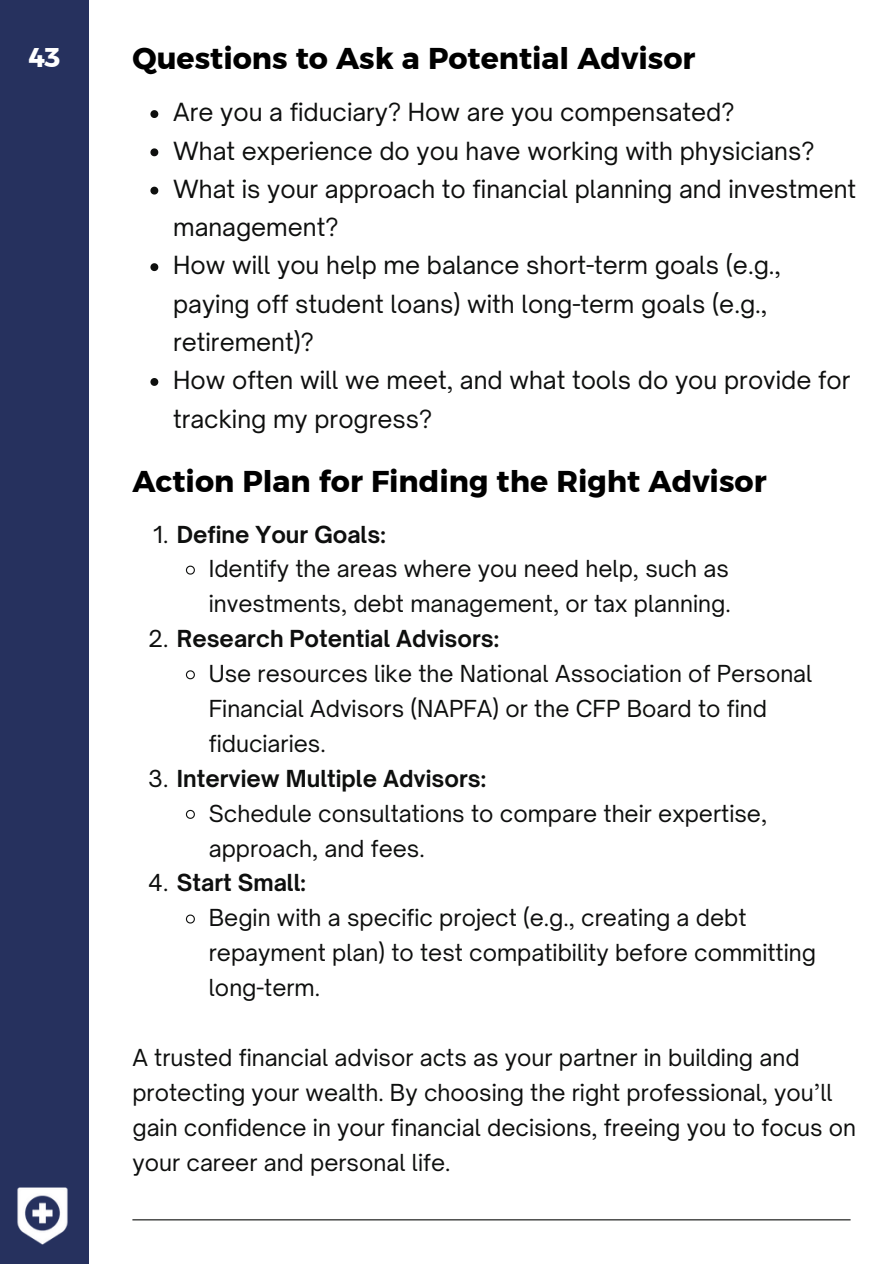
<style>
.page{position:relative;width:894px;height:1264px;background:#fff}
.page>*{position:absolute;margin:0;border:0;box-sizing:border-box;transform-origin:0 0}
.t1{font:30px "Kief Montaser Bold";color:#000}
.t2{font:27px "Kief Montaser Bold";color:#fff}
.t3{font:24px/38.2px "Open Sauce One";color:#0e0f0e}
.t4{font:22.5px/34.8px "Open Sauce One";color:#0e0f0e}
.t5{font:700 22.5px "Open Sauce One";color:#0e0f0e}
.s1{font-weight:400}
</style>
<div class="page">
<hr style="left:132px;top:1219px;width:718px;height:1px;background:#0e0f0e">
<div style="left:0;top:0;width:89px;height:1263px;background:#26315e"></div>
<img style="left:17px;top:1187px;width:51px;height:58px">
<svg style="left:150px;top:110px;width:8px;height:8px"></svg>
<svg style="left:150px;top:148px;width:8px;height:8px"></svg>
<svg style="left:150px;top:187px;width:8px;height:7px"></svg>
<svg style="left:150px;top:263px;width:8px;height:8px"></svg>
<svg style="left:150px;top:378px;width:8px;height:8px"></svg>
<svg style="left:185px;top:565px;width:10px;height:10px"></svg>
<svg style="left:185px;top:670px;width:10px;height:10px"></svg>
<svg style="left:185px;top:809px;width:10px;height:10px"></svg>
<svg style="left:185px;top:914px;width:10px;height:10px"></svg>
<p class="t2" style="left:29px;top:41px;width:33px">43</p>
<p class="t1" style="left:132px;top:40px;width:564px">Questions to Ask a Potential Advisor</p>
<h1 class="t3" style="left:173px;top:93px;width:562px">Are you a fiduciary? How are you compensated?</h1>
<p class="t3" style="left:173px;top:131px;width:642px">What experience do you have working with physicians?</p>
<p class="t3" style="left:173px;top:170px;width:684px">What is your approach to financial planning and investment management?</p>
<p class="t3" style="left:173px;top:246px;width:609px">How will you help me balance short-term goals (e.g., paying off student loans) with long-term goals (e.g., retirement)?</p>
<p class="t3" style="left:173px;top:361px;width:678px">How often will we meet, and what tools do you provide for tracking my progress?</p>
<p class="t1" style="left:132px;top:462px;width:635px">Action Plan for Finding the Right Advisor</p>
<h1 class="t5" style="left:153px;top:520px;width:234px"><span class="s1">1.</span> Define Your Goals:</h1>
<p class="t4" style="left:209px;top:551px;width:523px">Identify the areas where you need help, such as investments, debt management, or tax planning.</p>
<p class="t5" style="left:148px;top:624px;width:352px"><span class="s1">2.</span> Research Potential Advisors:</p>
<p class="t4" style="left:209px;top:656px;width:605px">Use resources like the National Association of Personal<br>Financial Advisors (NAPFA) or the CFP Board to find fiduciaries.</p>
<p class="t5" style="left:148px;top:764px;width:339px"><span class="s1">3.</span> Interview Multiple Advisors:</p>
<p class="t4" style="left:209px;top:795px;width:559px">Schedule consultations to compare their expertise, approach, and fees.</p>
<p class="t5" style="left:148px;top:869px;width:159px"><span class="s1">4.</span> Start Small:</p>
<p class="t4" style="left:209px;top:900px;width:608px">Begin with a specific project (e.g., creating a debt repayment plan) to test compatibility before committing long-term.</p>
<p class="t4" style="left:132px;top:1039px;width:725px">A trusted financial advisor acts as your partner in building and protecting your wealth. By choosing the right professional, you’ll gain confidence in your financial decisions, freeing you to focus on your career and personal life.</p>
</div>
